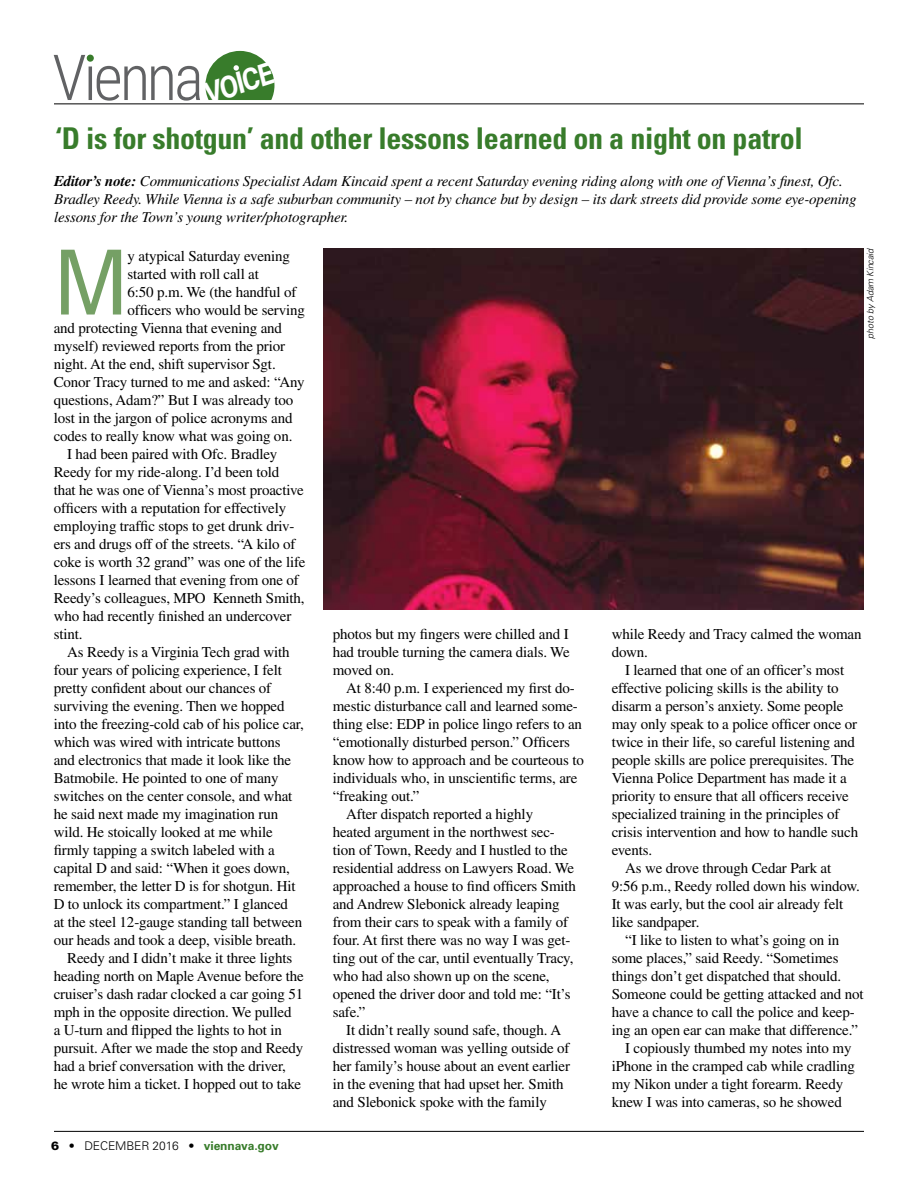
<style>
.page{position:relative;width:918px;height:1188px;background:#fff}
.page>*{position:absolute;margin:0;border:0;box-sizing:border-box;transform-origin:0 0}
.t1{font:condensed 89.85px "Univers";color:#75a065}
.t2{font:700 30.45px "Roboto";color:#fff;scale:.89 1}
.t3{font:700 condensed 30px "Univers";letter-spacing:-.01em;color:#387c2b}
.t4{font:15px/18px "Times";letter-spacing:-.01em;color:#000;text-align:justify}
.t5{font:italic 15px/18px "Times";letter-spacing:-.01em;color:#000}
.t6{font:300 12px "Univers";letter-spacing:-.01em;color:#000}
.t7{font:italic 300 9px "Univers";color:#000}
.s1{font-weight:700}
.s2{font-weight:900}
.s3{font-weight:700;color:#387c2b}
</style>
<div class="page">
<img style="left:323px;top:249px;width:541px;height:361px">
<hr style="left:54px;top:1131px;width:810px;height:1px;background:#000">
<hr style="left:54px;top:103px;width:810px;height:1px;background:#000">
<svg style="left:54px;top:51px;width:220px;height:50px"></svg>
<h2 class="t2" style="left:198px;top:74px;width:81px;rotate:-18deg">VOICE</h2>
<h3 class="t3" style="left:56px;top:120px;width:749px">‘D is for shotgun’ and other lessons learned on a night on patrol</h3>
<p class="t5" style="left:54px;top:172px;width:804px"><span class="s1">Editor’s note:</span> Communications Specialist Adam Kincaid spent a recent Saturday evening riding along with one of Vienna’s finest, Ofc.<br>Bradley Reedy. While Vienna is a safe suburban community – not by chance but by design – its dark streets did provide some eye-opening lessons for the Town’s young writer/photographer.</p>
<h1 class="t1" style="left:54px;top:226px;width:76px">M</h1>
<p class="t4" style="left:128px;top:246px;width:164px">y atypical Saturday evening</p>
<p class="t7" style="left:865px;top:339px;width:92px;rotate:-90deg">photo by Adam Kincaid</p>
<p class="t4" style="left:128px;top:264px;width:133px">started with roll call at</p>
<p class="t4" style="left:128px;top:282px;width:170px">6:50 p.m. We (the handful of</p>
<p class="t4" style="left:128px;top:300px;width:179px">officers who would be serving</p>
<p class="t4" style="left:54px;top:318px;width:230px">and protecting Vienna that evening and</p>
<p class="t4" style="left:54px;top:336px;width:233px">myself) reviewed reports from the prior</p>
<p class="t4" style="left:54px;top:354px;width:224px">night. At the end, shift supervisor Sgt.</p>
<p class="t4" style="left:54px;top:372px;width:253px">Conor Tracy turned to me and asked: “Any</p>
<p class="t4" style="left:54px;top:390px;width:241px">questions, Adam?” But I was already too</p>
<p class="t4" style="left:54px;top:408px;width:240px">lost in the jargon of police acronyms and</p>
<p class="t4" style="left:54px;top:426px;width:240px">codes to really know what was going on.</p>
<p class="t4" style="left:67px;top:444px;width:212px">I had been paired with Ofc. Bradley</p>
<p class="t4" style="left:54px;top:462px;width:227px">Reedy for my ride-along. I’d been told</p>
<p class="t4" style="left:54px;top:480px;width:252px">that he was one of Vienna’s most proactive</p>
<p class="t4" style="left:54px;top:498px;width:234px">officers with a reputation for effectively</p>
<p class="t4" style="left:54px;top:516px;width:242px">employing traffic stops to get drunk driv-</p>
<p class="t4" style="left:54px;top:534px;width:243px">ers and drugs off of the streets. “A kilo of</p>
<p class="t4" style="left:54px;top:552px;width:253px">coke is worth 32 grand” was one of the life</p>
<p class="t4" style="left:54px;top:570px;width:247px">lessons I learned that evening from one of</p>
<p class="t4" style="left:54px;top:588px;width:252px">Reedy’s colleagues, MPO Kenneth Smith,</p>
<p class="t4" style="left:54px;top:606px;width:239px">who had recently finished an undercover</p>
<p class="t4" style="left:54px;top:624px;width:30px">stint.</p>
<p class="t4" style="left:67px;top:642px;width:224px">As Reedy is a Virginia Tech grad with</p>
<p class="t4" style="left:54px;top:660px;width:230px">four years of policing experience, I felt</p>
<p class="t4" style="left:54px;top:678px;width:219px">pretty confident about our chances of</p>
<p class="t4" style="left:54px;top:696px;width:232px">surviving the evening. Then we hopped</p>
<p class="t4" style="left:54px;top:714px;width:252px">into the freezing-cold cab of his police car,</p>
<p class="t4" style="left:54px;top:732px;width:228px">which was wired with intricate buttons</p>
<p class="t4" style="left:54px;top:750px;width:239px">and electronics that made it look like the</p>
<p class="t4" style="left:54px;top:768px;width:226px">Batmobile. He pointed to one of many</p>
<p class="t4" style="left:54px;top:786px;width:240px">switches on the center console, and what</p>
<p class="t4" style="left:54px;top:804px;width:226px">he said next made my imagination run</p>
<p class="t4" style="left:54px;top:822px;width:221px">wild. He stoically looked at me while</p>
<p class="t4" style="left:54px;top:840px;width:223px">firmly tapping a switch labeled with a</p>
<p class="t4" style="left:54px;top:858px;width:238px">capital D and said: “When it goes down,</p>
<p class="t4" style="left:54px;top:876px;width:243px">remember, the letter D is for shotgun. Hit</p>
<p class="t4" style="left:54px;top:894px;width:236px">D to unlock its compartment.” I glanced</p>
<p class="t4" style="left:54px;top:912px;width:250px">at the steel 12-gauge standing tall between</p>
<p class="t4" style="left:54px;top:930px;width:244px">our heads and took a deep, visible breath.</p>
<p class="t4" style="left:67px;top:948px;width:227px">Reedy and I didn’t make it three lights</p>
<p class="t4" style="left:54px;top:966px;width:252px">heading north on Maple Avenue before the</p>
<p class="t4" style="left:54px;top:984px;width:251px">cruiser’s dash radar clocked a car going 51</p>
<p class="t4" style="left:54px;top:1002px;width:239px">mph in the opposite direction. We pulled</p>
<p class="t4" style="left:54px;top:1020px;width:230px">a U-turn and flipped the lights to hot in</p>
<p class="t4" style="left:54px;top:1038px;width:251px">pursuit. After we made the stop and Reedy</p>
<p class="t4" style="left:54px;top:1056px;width:234px">had a brief conversation with the driver,</p>
<p class="t4" style="left:54px;top:1074px;width:249px">he wrote him a ticket. I hopped out to take</p>
<p class="t4" style="left:333px;top:625px;width:239px">photos but my fingers were chilled and I had trouble turning the camera dials. We moved on.</p>
<p class="t4" style="left:346px;top:679px;width:230px">At 8:40 p.m. I experienced my first do-</p>
<p class="t4" style="left:333px;top:697px;width:247px">mestic disturbance call and learned some-</p>
<p class="t4" style="left:333px;top:715px;width:251px">thing else: EDP in police lingo refers to an</p>
<p class="t4" style="left:333px;top:733px;width:239px">“emotionally disturbed person.” Officers</p>
<p class="t4" style="left:333px;top:751px;width:253px">know how to approach and be courteous to</p>
<p class="t4" style="left:333px;top:769px;width:246px">individuals who, in unscientific terms, are</p>
<p class="t4" style="left:333px;top:787px;width:88px">“freaking out.”</p>
<p class="t4" style="left:346px;top:805px;width:188px">After dispatch reported a highly</p>
<p class="t4" style="left:333px;top:823px;width:224px">heated argument in the northwest sec-</p>
<p class="t4" style="left:333px;top:841px;width:237px">tion of Town, Reedy and I hustled to the</p>
<p class="t4" style="left:333px;top:859px;width:243px">residential address on Lawyers Road. We</p>
<p class="t4" style="left:333px;top:877px;width:245px">approached a house to find officers Smith</p>
<p class="t4" style="left:333px;top:895px;width:228px">and Andrew Slebonick already leaping</p>
<p class="t4" style="left:333px;top:913px;width:237px">from their cars to speak with a family of</p>
<p class="t4" style="left:333px;top:931px;width:239px">four. At first there was no way I was get-</p>
<p class="t4" style="left:333px;top:949px;width:242px">ting out of the car, until eventually Tracy,</p>
<p class="t4" style="left:333px;top:967px;width:218px">who had also shown up on the scene,</p>
<p class="t4" style="left:333px;top:985px;width:239px">opened the driver door and told me: “It’s</p>
<p class="t4" style="left:333px;top:1003px;width:34px">safe.”</p>
<p class="t4" style="left:346px;top:1021px;width:216px">It didn’t really sound safe, though. A</p>
<p class="t4" style="left:333px;top:1039px;width:238px">distressed woman was yelling outside of</p>
<p class="t4" style="left:333px;top:1057px;width:239px">her family’s house about an event earlier</p>
<p class="t4" style="left:333px;top:1075px;width:233px">in the evening that had upset her. Smith</p>
<p class="t4" style="left:333px;top:1093px;width:216px">and Slebonick spoke with the family</p>
<p class="t4" style="left:612px;top:625px;width:251px">while Reedy and Tracy calmed the woman down.</p>
<p class="t4" style="left:625px;top:661px;width:220px">I learned that one of an officer’s most</p>
<p class="t4" style="left:612px;top:679px;width:228px">effective policing skills is the ability to</p>
<p class="t4" style="left:612px;top:697px;width:233px">disarm a person’s anxiety. Some people</p>
<p class="t4" style="left:612px;top:715px;width:247px">may only speak to a police officer once or</p>
<p class="t4" style="left:612px;top:733px;width:245px">twice in their life, so careful listening and</p>
<p class="t4" style="left:612px;top:751px;width:244px">people skills are police prerequisites. The</p>
<p class="t4" style="left:612px;top:769px;width:237px">Vienna Police Department has made it a</p>
<p class="t4" style="left:612px;top:787px;width:239px">priority to ensure that all officers receive</p>
<p class="t4" style="left:612px;top:805px;width:229px">specialized training in the principles of</p>
<p class="t4" style="left:612px;top:823px;width:248px">crisis intervention and how to handle such</p>
<p class="t4" style="left:612px;top:841px;width:42px">events.</p>
<p class="t4" style="left:625px;top:859px;width:208px">As we drove through Cedar Park at</p>
<p class="t4" style="left:612px;top:877px;width:250px">9:56 p.m., Reedy rolled down his window.</p>
<p class="t4" style="left:612px;top:895px;width:233px">It was early, but the cool air already felt</p>
<p class="t4" style="left:612px;top:913px;width:89px">like sandpaper.</p>
<p class="t4" style="left:625px;top:931px;width:216px">“I like to listen to what’s going on in</p>
<p class="t4" style="left:612px;top:949px;width:228px">some places,” said Reedy. “Sometimes</p>
<p class="t4" style="left:612px;top:967px;width:231px">things don’t get dispatched that should.</p>
<p class="t4" style="left:612px;top:985px;width:253px">Someone could be getting attacked and not</p>
<p class="t4" style="left:612px;top:1003px;width:245px">have a chance to call the police and keep-</p>
<p class="t4" style="left:612px;top:1021px;width:248px">ing an open ear can make that difference.”</p>
<p class="t4" style="left:625px;top:1039px;width:228px">I copiously thumbed my notes into my</p>
<p class="t4" style="left:612px;top:1057px;width:245px">iPhone in the cramped cab while cradling</p>
<p class="t4" style="left:612px;top:1075px;width:233px">my Nikon under a tight forearm. Reedy</p>
<p class="t4" style="left:612px;top:1093px;width:232px">knew I was into cameras, so he showed</p>
<p class="t6" style="left:51px;top:1138px;width:229px"><span class="s2">6</span> • D ECEMBER 2016 • <span class="s3">viennava.gov</span></p>
</div>
